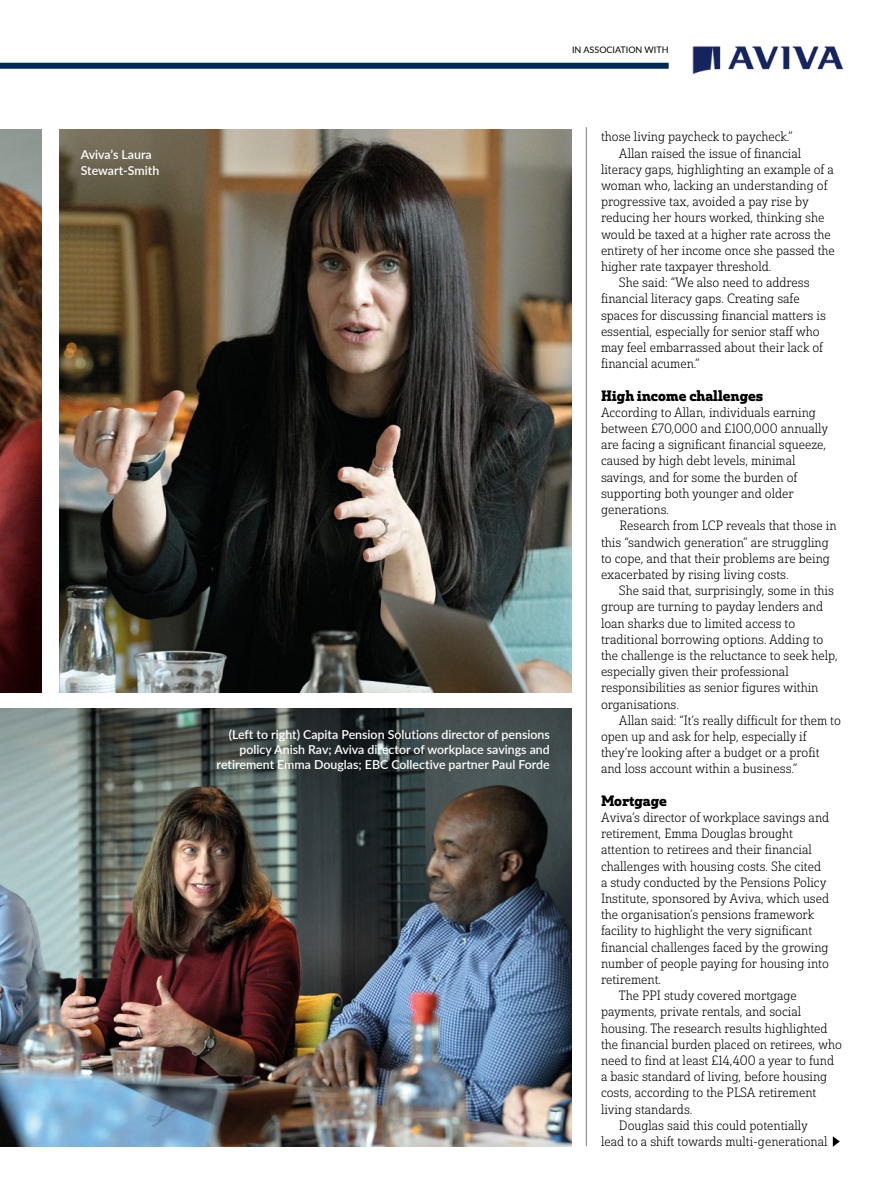
<style>
.page{position:relative;width:893px;height:1191px;background:#fff}
.page>*{position:absolute;margin:0;border:0;box-sizing:border-box;transform-origin:0 0}
.t1{font:14.7px "Solitas Slab Nor Bol";color:#000}
.t2{font:13.2px/16.2px "Solitas Slab Nor Lig";color:#000}
.t3{font:600 12.3px/15.3px "Lato";color:#fff;text-align:right}
.t4{font:9px "Lato";color:#000}
</style>
<div class="page">
<hr style="left:586px;top:127px;width:1px;height:1019px;background:#7c7b7b">
<div style="left:0;top:63px;width:669px;height:6px;background:#002a5a"></div>
<img style="left:60px;top:129px;width:511px;height:563px">
<img style="left:0;top:129px;width:41px;height:563px">
<img style="left:0;top:708px;width:571px;height:438px">
<img style="left:692px;top:46px;width:152px;height:29px">
<svg style="left:833px;top:1136px;width:7px;height:10px"></svg>
<p class="t3" style="left:81px;top:147px;width:80px;text-align:left">Aviva’s Laura<br>Stewart-Smith</p>
<p class="t4" style="left:572px;top:44px;width:98px">IN ASSOCIATION WITH</p>
<p class="t3" style="left:217px;top:726px;width:335px">(Left to right) Capita Pension Solutions director of pensions policy Anish Rav; Aviva director of workplace savings and retirement Emma Douglas; EBC Collective partner Paul Forde</p>
<p class="t2" style="left:601px;top:129px;width:193px">those living paycheck to paycheck.”</p>
<p class="t2" style="left:619px;top:145px;width:184px">Allan raised the issue of financial</p>
<p class="t2" style="left:601px;top:161px;width:234px">literacy gaps, highlighting an example of a</p>
<p class="t2" style="left:601px;top:178px;width:228px">woman who, lacking an understanding of</p>
<p class="t2" style="left:601px;top:194px;width:209px">progressive tax, avoided a pay rise by</p>
<p class="t2" style="left:601px;top:210px;width:225px">reducing her hours worked, thinking she</p>
<p class="t2" style="left:601px;top:226px;width:231px">would be taxed at a higher rate across the</p>
<p class="t2" style="left:601px;top:242px;width:235px">entirety of her income once she passed the</p>
<p class="t2" style="left:601px;top:259px;width:172px">higher rate taxpayer threshold.</p>
<p class="t2" style="left:619px;top:275px;width:192px">She said: “We also need to address</p>
<p class="t2" style="left:601px;top:291px;width:200px">financial literacy gaps. Creating safe</p>
<p class="t2" style="left:601px;top:307px;width:226px">spaces for discussing financial matters is</p>
<p class="t2" style="left:601px;top:323px;width:220px">essential, especially for senior staff who</p>
<p class="t2" style="left:601px;top:340px;width:223px">may feel embarrassed about their lack of</p>
<p class="t2" style="left:601px;top:356px;width:100px">financial acumen.”</p>
<p class="t1" style="left:601px;top:386px;width:164px">High income challenges</p>
<p class="t2" style="left:601px;top:404px;width:229px">According to Allan, individuals earning between £70,000 and £100,000 annually are facing a significant financial squeeze, caused by high debt levels, minimal savings, and for some the burden of supporting both younger and older generations.</p>
<p class="t2" style="left:601px;top:518px;width:237px;text-indent:19px">Research from LCP reveals that those in this “sandwich generation” are struggling to cope, and that their problems are being exacerbated by rising living costs.</p>
<p class="t2" style="left:601px;top:583px;width:238px;text-indent:18px">She said that, surprisingly, some in this group are turning to payday lenders and loan sharks due to limited access to traditional borrowing options. Adding to the challenge is the reluctance to seek help, especially given their professional responsibilities as senior figures within organisations.</p>
<p class="t2" style="left:601px;top:712px;width:241px;text-indent:18px">Allan said: “It’s really difficult for them to open up and ask for help, especially if they’re looking after a budget or a profit and loss account within a business.”</p>
<p class="t1" style="left:601px;top:791px;width:67px">Mortgage</p>
<p class="t2" style="left:601px;top:809px;width:230px">Aviva’s director of workplace savings and</p>
<p class="t2" style="left:601px;top:826px;width:194px">retirement, Emma Douglas brought</p>
<p class="t2" style="left:601px;top:842px;width:212px">attention to retirees and their financial</p>
<p class="t2" style="left:601px;top:858px;width:222px">challenges with housing costs. She cited</p>
<p class="t2" style="left:601px;top:874px;width:227px">a study conducted by the Pensions Policy</p>
<p class="t2" style="left:601px;top:890px;width:230px">Institute, sponsored by Aviva, which used</p>
<p class="t2" style="left:601px;top:907px;width:215px">the organisation’s pensions framework</p>
<p class="t2" style="left:601px;top:923px;width:213px">facility to highlight the very significant</p>
<p class="t2" style="left:601px;top:939px;width:229px">financial challenges faced by the growing</p>
<p class="t2" style="left:601px;top:955px;width:229px">number of people paying for housing into</p>
<p class="t2" style="left:601px;top:971px;width:62px">retirement.</p>
<p class="t2" style="left:619px;top:988px;width:179px">The PPI study covered mortgage</p>
<p class="t2" style="left:601px;top:1004px;width:202px">payments, private rentals, and social</p>
<p class="t2" style="left:601px;top:1020px;width:228px">housing. The research results highlighted</p>
<p class="t2" style="left:601px;top:1036px;width:242px">the financial burden placed on retirees, who</p>
<p class="t2" style="left:601px;top:1052px;width:235px">need to find at least £14,400 a year to fund</p>
<p class="t2" style="left:601px;top:1068px;width:228px">a basic standard of living, before housing</p>
<p class="t2" style="left:601px;top:1085px;width:217px">costs, according to the PLSA retirement</p>
<p class="t2" style="left:601px;top:1101px;width:93px">living standards.</p>
<p class="t2" style="left:619px;top:1117px;width:190px">Douglas said this could potentially</p>
<p class="t2" style="left:601px;top:1133px;width:228px">lead to a shift towards multi-generational</p>
</div>
